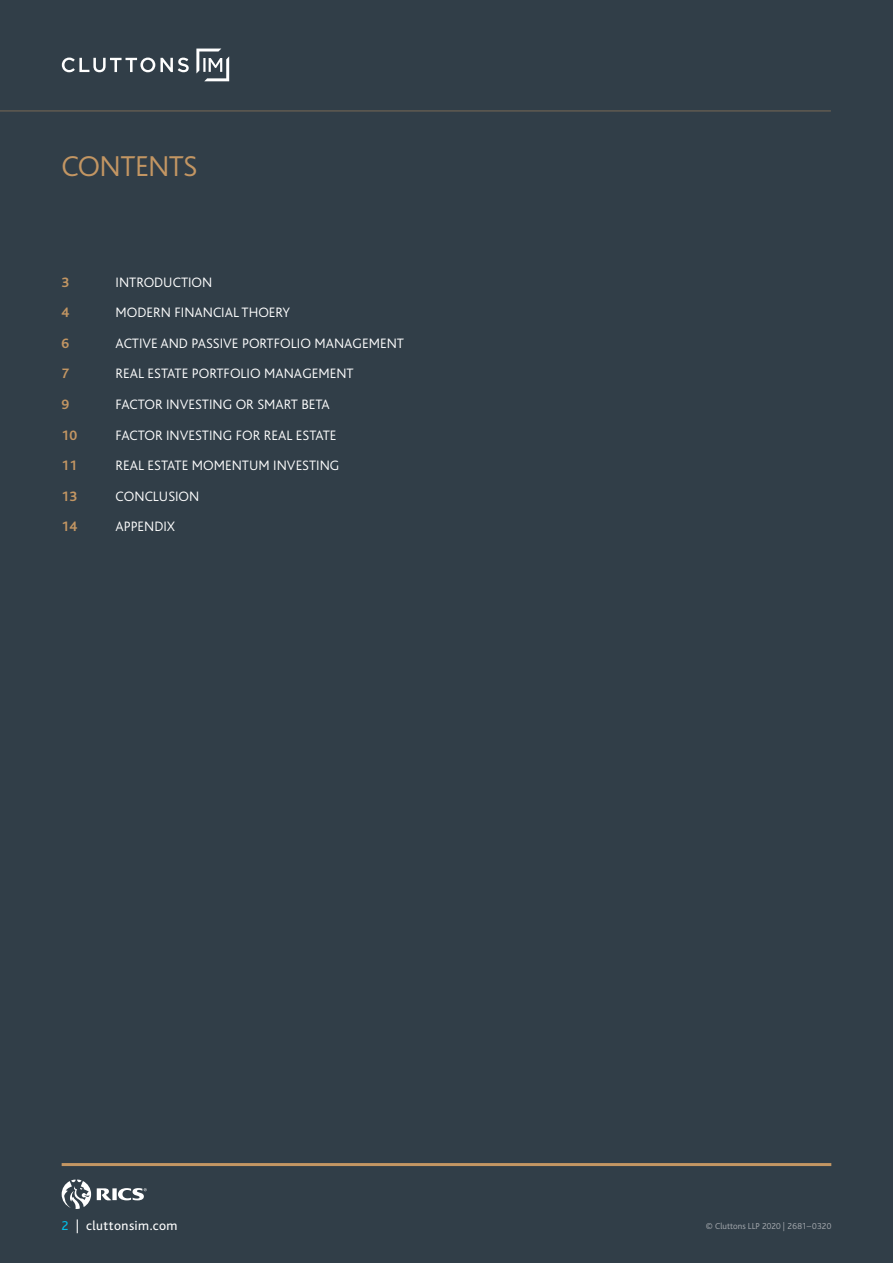
<style>
.page{position:relative;width:893px;height:1263px;background:#313e48}
.page>*{position:absolute;margin:0;border:0;box-sizing:border-box;transform-origin:0 0}
.Headline{font:300 30px "Bliss";letter-spacing:-.02em;color:#c39663}
.t1{font:300 14.25px "Bliss";color:#fff}
.t2{font:700 14.25px "Bliss";color:#c39663}
.t3{font:13.5px "Bliss";letter-spacing:.03em;color:#fff}
.t4{font:300 9px "Bliss";color:#a8acb1}
.s1{color:#02bce5}
</style>
<div class="page">
<hr style="left:0;top:111px;width:831px;height:1px;background:#c39663">
<hr style="left:62px;top:1163px;width:769px;height:3px;background:#c39663">
<svg style="left:62px;top:1179px;width:85px;height:30px"></svg>
<svg style="left:62px;top:58px;width:127px;height:14px"></svg>
<svg style="left:196px;top:49px;width:33px;height:32px"></svg>
<p class="Headline" style="left:62px;top:150px;width:137px">CONTENTS</p>
<p class="t2" style="left:62px;top:274px;width:9px">3</p>
<p class="t1" style="left:116px;top:274px;width:98px">INTRODUCTION</p>
<p class="t2" style="left:62px;top:305px;width:9px">4</p>
<p class="t1" style="left:116px;top:305px;width:176px">MODERN FINANCIAL THOERY</p>
<p class="t2" style="left:62px;top:336px;width:9px">6</p>
<p class="t1" style="left:116px;top:336px;width:290px">ACTIVE AND PASSIVE PORTFOLIO MANAGEMENT</p>
<p class="t2" style="left:62px;top:366px;width:9px">7</p>
<p class="t1" style="left:116px;top:366px;width:240px">REAL ESTATE PORTFOLIO MANAGEMENT</p>
<p class="t2" style="left:62px;top:397px;width:9px">9</p>
<p class="t1" style="left:116px;top:397px;width:216px">FACTOR INVESTING OR SMART BETA</p>
<p class="t2" style="left:62px;top:427px;width:17px">10</p>
<p class="t1" style="left:116px;top:427px;width:222px">FACTOR INVESTING FOR REAL ESTATE</p>
<p class="t2" style="left:62px;top:458px;width:17px">11</p>
<p class="t1" style="left:116px;top:458px;width:225px">REAL ESTATE MOMENTUM INVESTING</p>
<p class="t2" style="left:62px;top:489px;width:17px">13</p>
<p class="t1" style="left:116px;top:489px;width:85px">CONCLUSION</p>
<p class="t2" style="left:62px;top:519px;width:17px">14</p>
<p class="t1" style="left:116px;top:519px;width:61px">APPENDIX</p>
<p class="t3" style="left:62px;top:1218px;width:117px"><span class="s1">2</span> | cluttonsim.com</p>
<p class="t4" style="left:706px;top:1221px;width:127px">© Cluttons LLP 2020 | 2681–0320</p>
</div>
